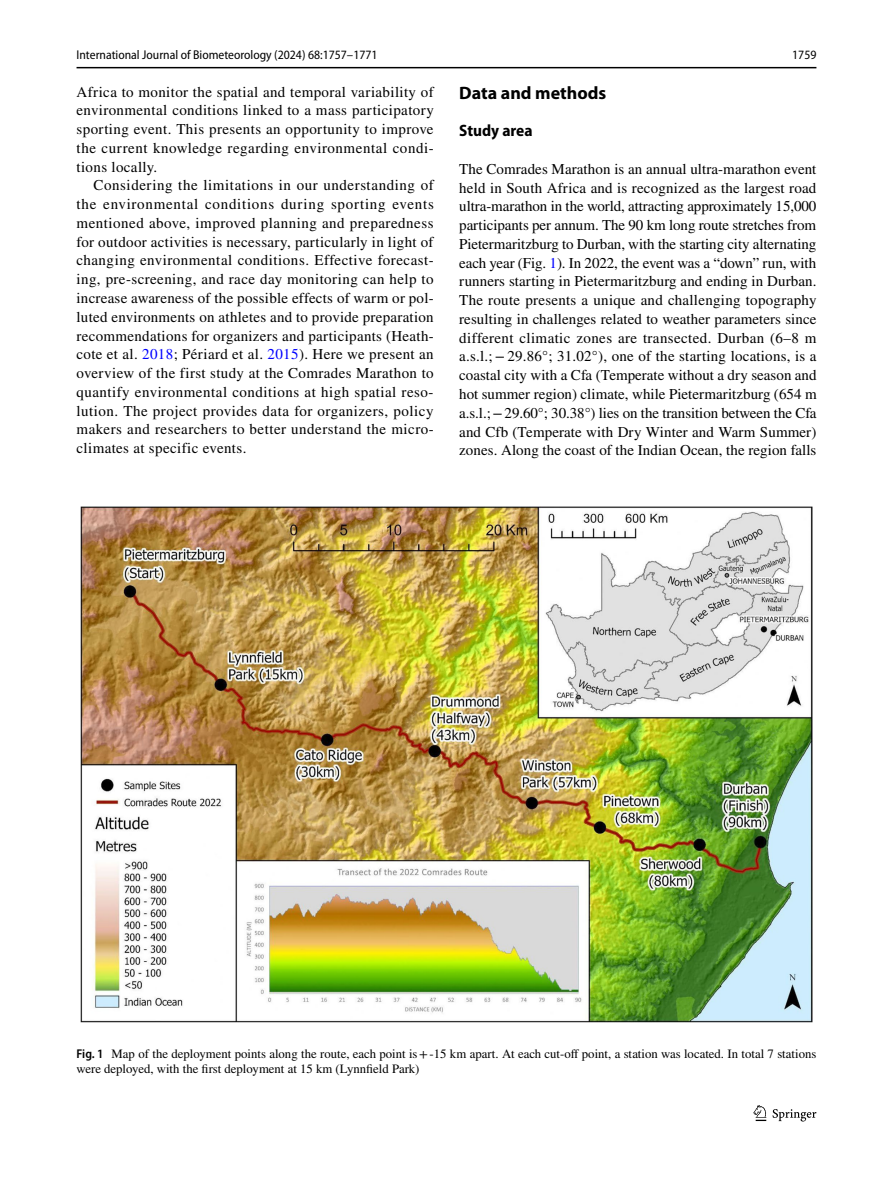
<style>
.page{position:relative;width:893px;height:1187px;background:#fff}
.page>*{position:absolute;margin:0;border:0;box-sizing:border-box;transform-origin:0 0}
.t1{font:700 18px "Myriad Pro";color:#000}
.t2{font:700 semi-condensed 16.5px "Myriad Pro";color:#000}
.t3{font:15px/18.8px "STIX";letter-spacing:.025em;color:#000;text-align:justify}
.t4{font:12.75px/15px "STIX";color:#000}
.t5{font:semi-condensed 12.75px "Myriad Pro";color:#000}
.s1{color:#00f}
.s2{font-family:"Myriad Pro";font-weight:600;font-stretch:semi-condensed}
</style>
<div class="page">
<hr style="left:77px;top:67px;width:739px;height:1px;background:#000">
<svg style="left:753px;top:1105px;width:13px;height:15px"></svg>
<svg style="left:773px;top:1109px;width:43px;height:12px"></svg>
<img style="left:81px;top:506px;width:731px;height:516px">
<p class="t5" style="left:77px;top:48px;width:303px">International Journal of Biometeorology (2024) 68:1757–1771</p>
<p class="t5" style="left:792px;top:48px;width:26px">1759</p>
<p class="t3" style="left:77px;top:83px;width:359px">Africa to monitor the spatial and temporal variability of environmental conditions linked to a mass participatory sporting event. This presents an opportunity to improve the current knowledge regarding environmental condi&shy;tions locally.</p>
<p class="t3" style="left:77px;top:177px;width:359px;text-indent:17px">Considering the limitations in our understanding of the environmental conditions during sporting events mentioned above, improved planning and preparedness for outdoor activities is necessary, particularly in light of changing environmental conditions. Effective forecast&shy;ing, pre-screening, and race day monitoring can help to increase awareness of the possible effects of warm or pol&shy;luted environments on athletes and to provide preparation recommendations for organizers and participants (Heath&shy;cote et al. <span class="s1">2018</span>; Périard et al. <span class="s1">2015</span>). Here we present an overview of the first study at the Comrades Marathon to quantify environmental conditions at high spatial reso&shy;lution. The project provides data for organizers, policy makers and researchers to better understand the micro&shy;climates at specific events.</p>
<p class="t1" style="left:459px;top:81px;width:149px">Data and methods</p>
<p class="t2" style="left:459px;top:122px;width:75px">Study area</p>
<p class="t3" style="left:459px;top:160px;width:359px">The Comrades Marathon is an annual ultra-marathon event held in South Africa and is recognized as the largest road ultra-marathon in the world, attracting approximately 15,000 participants per annum. The 90 km long route stretches from Pietermaritzburg to Durban, with the starting city alternating each year (Fig. <span class="s1">1</span>). In 2022, the event was a “down” run, with runners starting in Pietermaritzburg and ending in Durban.<br>The route presents a unique and challenging topography resulting in challenges related to weather parameters since different climatic zones are transected. Durban (6–8 m a.s.l.;−29.86°; 31.02°), one of the starting locations, is a coastal city with a Cfa (Temperate without a dry season and hot summer region) climate, while Pietermaritzburg (654 m a.s.l.;−29.60°; 30.38°) lies on the transition between the Cfa and Cfb (Temperate with Dry Winter and Warm Summer) zones. Along the coast of the Indian Ocean, the region falls</p>
<p class="t4" style="left:77px;top:1046px;width:741px"><span class="s2">Fig. 1</span> Map of the deployment points along the route, each point is+-15 km apart. At each cut-off point, a station was located. In total 7 stations were deployed, with the first deployment at 15 km (Lynnfield Park)</p>
</div>
